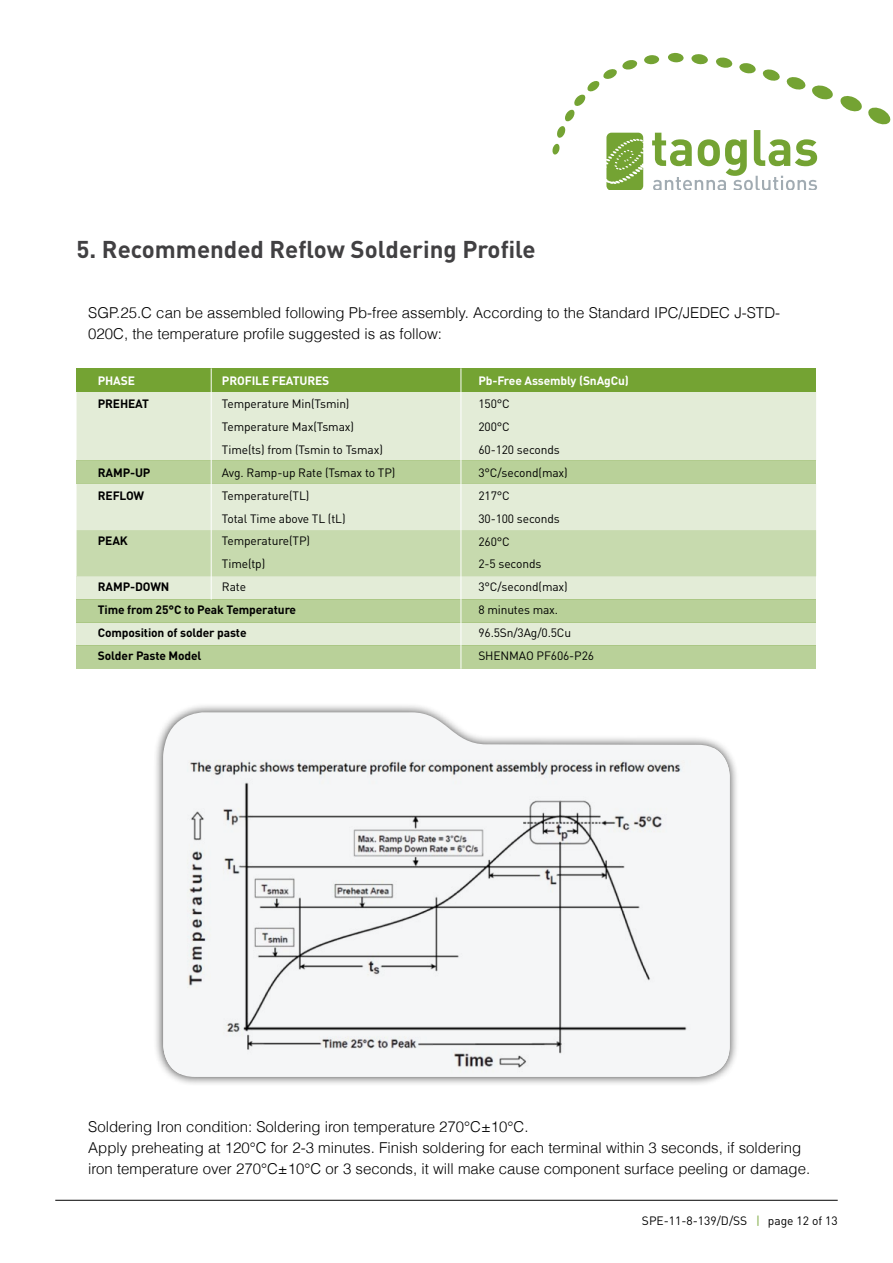
<style>
.page{position:relative;width:893px;height:1263px;background:#fff}
.page>*{position:absolute;margin:0;border:0;box-sizing:border-box;transform-origin:0 0}
.t1{font:700 24px "DIN";color:#414042}
.t2{font:300 15px/21px "Helvetica";color:#000}
.t3{font:12px/23px "DIN";letter-spacing:-.01em;color:#000}
.t4{font:700 12px/23px "DIN";letter-spacing:-.01em;color:#000}
.t5{font:700 12px "DIN";letter-spacing:-.01em;color:#fff}
.s1{color:#74a333}
</style>
<div class="page">
<div style="left:644px;top:55px;width:15px;height:9px;background:#74a333;border-radius:50%"></div>
<svg style="left:652px;top:54px;width:239px;height:135px"></svg>
<svg style="left:552px;top:60px;width:91px;height:129px"></svg>
<hr style="left:55px;top:1200px;width:783px;height:1px;background:#000">
<div style="left:77px;top:600px;width:739px;height:23px;background:#b9d199"></div>
<div style="left:77px;top:623px;width:739px;height:23px;background:#e3ecd7"></div>
<div style="left:77px;top:646px;width:739px;height:23px;background:#b9d199"></div>
<div style="left:77px;top:576px;width:739px;height:23px;background:#e3ecd7"></div>
<div style="left:77px;top:368px;width:739px;height:23px;background:#74a333"></div>
<div style="left:77px;top:391px;width:739px;height:70px;background:#e3ecd7"></div>
<div style="left:77px;top:461px;width:739px;height:23px;background:#b9d199"></div>
<svg style="left:77px;top:484px;width:739px;height:92px;background:#d5e3c2"></svg>
<div style="left:153px;top:702px;width:587px;height:385px;background:#000;opacity:.75"></div>
<svg style="left:163px;top:712px;width:567px;height:365px;fill:#f5f6f7"></svg>
<hr style="left:460px;top:368px;width:1px;height:301px;background:#fff">
<hr style="left:211px;top:368px;width:1px;height:232px;background:#fff">
<h1 class="t1" style="left:77px;top:234px;width:460px">5. Recommended Reflow Soldering Profile</h1>
<p class="t2" style="left:88px;top:301px;width:693px">SGP.25.C can be assembled following Pb-free assembly. According to the Standard IPC/JEDEC J-STD-<br>020C, the temperature profile suggested is as follow:</p>
<p class="t5" style="left:98px;top:373px;width:16px">Phase</p>
<p class="t4" style="left:98px;top:391px;width:53px">PREHEAT</p>
<p class="t5" style="left:478px;top:373px;width:152px">Pb-Free Assembly (SnAgCu)</p>
<p class="t3" style="left:478px;top:392px;width:117px">150°C<br>200°C<br>60-120 seconds<br>3°C/second(max)<br>217°C<br>30-100 seconds<br>260°C<br>2-5 seconds<br>3°C/second(max)<br>8 minutes max.<br>96.5Sn/3Ag/0.5Cu<br>SHENMAO PF606-P26</p>
<p class="t5" style="left:222px;top:373px;width:15px">Profile</p>
<p class="t5" style="left:272px;top:373px;width:15px">Features</p>
<p class="t3" style="left:222px;top:392px;width:175px">Temperature Min(Tsmin)<br>Temperature Max(Tsmax)<br>Time(ts) from (Tsmin to Tsmax)<br>Avg. Ramp-up Rate (Tsmax to TP)<br>Temperature(TL)<br>Total Time above TL (tL)<br>Temperature(TP)<br>Time(tp)<br>Rate</p>
<p class="t4" style="left:98px;top:460px;width:54px">RAMP-UP<br>REFLOW</p>
<p class="t4" style="left:98px;top:529px;width:32px">PEAK</p>
<p class="t4" style="left:98px;top:575px;width:200px">RAMP-DOWN<br>Time from 25°C to Peak Temperature<br>Composition of solder paste<br>Solder Paste Model</p>
<p class="t2" style="left:88px;top:1115px;width:723px">Soldering Iron condition: Soldering iron temperature 270°C±10°C.<br>Apply preheating at 120°C for 2-3 minutes. Finish soldering for each terminal within 3 seconds, if soldering iron temperature over 270°C±10°C or 3 seconds, it will make cause component surface peeling or damage.</p>
<p class="t3" style="left:642px;top:1209px;width:197px">SPE-11-8-139/D/SS <span class="s1">|</span> page 12 of 13</p>
</div>
